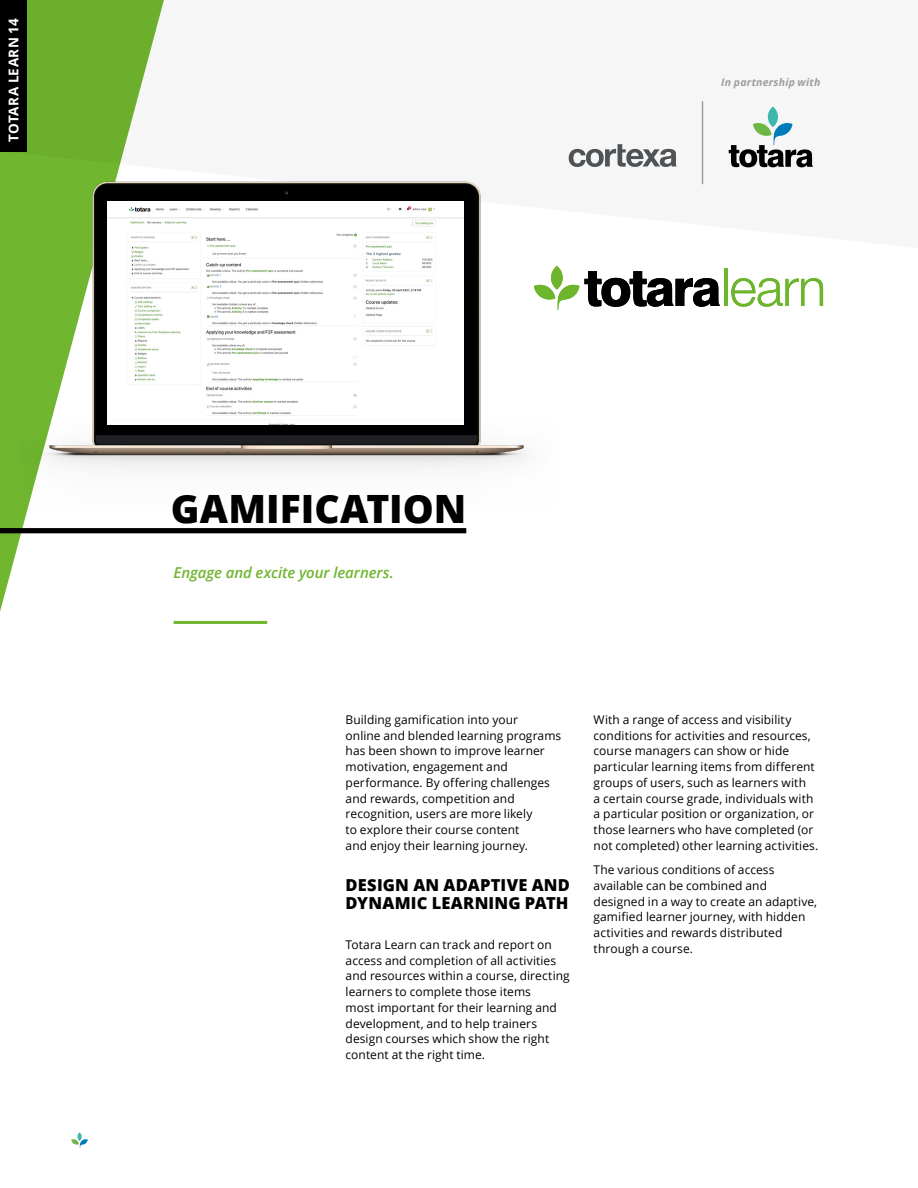
<style>
.page{position:relative;width:918px;height:1188px;background:#fff}
.page>*{position:absolute;margin:0;border:0;box-sizing:border-box;transform-origin:0 0}
.t1{font:800 39px "Open Sans";color:#000}
.t2{font:800 16.5px/18px "Open Sans";letter-spacing:.01em;color:#000}
.t3{font:italic 600 15px "Open Sans";letter-spacing:-.005em;color:#70b62f}
.t4{font:700 13.5px "Open Sans";letter-spacing:.02em;color:#fff}
.t5{font:12px/15.8px "Open Sans";letter-spacing:.005em;color:#000}
.t6{font:italic 700 10.5px "Open Sans";letter-spacing:.02em;color:#9d9d9c}
</style>
<div class="page">
<svg style="left:27px;top:0;width:777px;height:185px;fill:#f6f6f6"></svg>
<div style="left:0;top:0;width:27px;height:151px;background:#000"></div>
<img style="left:0;top:101px;width:568px;height:448px">
<img style="left:108px;top:202px;width:356px;height:223px">
<div style="left:126px;top:204px;width:28px;height:11px;background:#fff"></div>
<svg style="left:129px;top:207px;width:21px;height:5px"></svg>
<hr style="left:174px;top:621px;width:93px;height:3px;background:#70b62f">
<div style="left:0;top:528px;width:466px;height:5px;background:#000"></div>
<hr style="left:724px;top:269px;width:3px;height:37px;background:#6db52c">
<svg style="left:731px;top:278px;width:92px;height:29px"></svg>
<svg style="left:551px;top:266px;width:12px;height:24px"></svg>
<svg style="left:534px;top:271px;width:186px;height:39px"></svg>
<hr style="left:702px;top:101px;width:1px;height:83px;background:#9d9d9c">
<svg style="left:569px;top:144px;width:108px;height:23px"></svg>
<div style="left:768px;top:107px;width:10px;height:20px;background:#3db7ae;border-radius:50%"></div>
<svg style="left:729px;top:123px;width:84px;height:44px"></svg>
<div style="left:77px;top:1132px;width:5px;height:9px;background:#3db7ae;border-radius:50%"></div>
<svg style="left:71px;top:1139px;width:17px;height:9px"></svg>
<p class="t4" style="left:4px;top:142px;width:125px;rotate:-90deg">TOTARA LEARN 14</p>
<p class="t6" style="left:721px;top:75px;width:101px">In partnership with</p>
<h1 class="t1" style="left:171px;top:479px;width:297px">GAMIFICATION</h1>
<p class="t3" style="left:174px;top:563px;width:222px">Engage and excite your learners.</p>
<p class="t5" style="left:346px;top:711px;width:217px">Building gamification into your<br>online and blended learning programs has been shown to improve learner motivation, engagement and performance. By offering challenges and rewards, competition and recognition, users are more likely<br>to explore their course content<br>and enjoy their learning journey.</p>
<h2 class="t2" style="left:346px;top:875px;width:226px">DESIGN AN ADAPTIVE AND<br>DYNAMIC LEARNING PATH</h2>
<p class="t5" style="left:346px;top:936px;width:226px">Totara Learn can track and report on access and completion of all activities and resources within a course, directing learners to complete those items<br>most important for their learning and development, and to help trainers design courses which show the right content at the right time.</p>
<p class="t5" style="left:594px;top:711px;width:226px">With a range of access and visibility conditions for activities and resources, course managers can show or hide particular learning items from different groups of users, such as learners with<br>a certain course grade, individuals with a particular position or organization, or those learners who have completed (or not completed) other learning activities.</p>
<p class="t5" style="left:594px;top:862px;width:225px">The various conditions of access available can be combined and designed in a way to create an adaptive, gamified learner journey, with hidden activities and rewards distributed through a course.</p>
</div>
